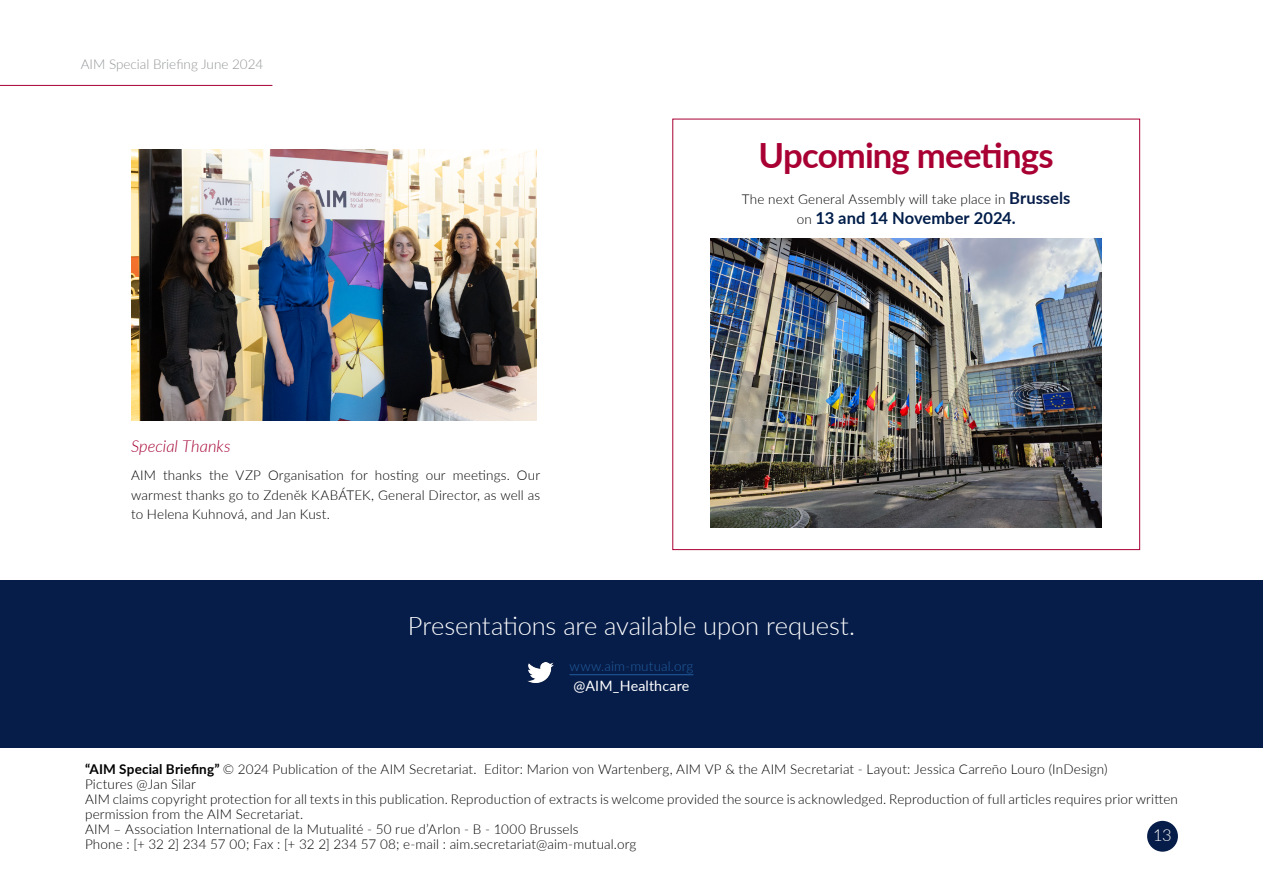
<style>
.page{position:relative;width:1263px;height:893px;background:#fff}
.page>*{position:absolute;margin:0;border:0;box-sizing:border-box;transform-origin:0 0}
.t1{font:700 34.65px "Lato";letter-spacing:-.025em;color:#a90034}
.t2{font:300 25.5px "Lato";letter-spacing:-.01em;color:#fff}
.t3{font:700 16.5px "Lato";letter-spacing:.005em;color:#001d4a}
.t4{font:italic 300 16.5px "Lato";letter-spacing:.005em;color:#a50034}
.t5{font:300 16.5px "Lato";color:#fff}
.t6{font:14.25px "Lato";letter-spacing:.01em;color:#fff}
.t7{font:300 13.5px/15px "Lato";letter-spacing:.01em;color:#000;text-align:justify}
.t8{font:300 13.5px "Lato";color:#939598}
.t9{font:300 13.5px "Lato";letter-spacing:.01em;color:#215e9e}
.s1{font-weight:700;font-size:16.5px;color:#071d49}
.s2{font-weight:300;font-size:13.5px;color:#000}
.s3{font-weight:700}
</style>
<div class="page">
<div style="left:1147px;top:821px;width:31px;height:31px;background:#071d49;border-radius:50%"></div>
<hr style="left:0;top:85px;width:272px;height:1px;background:#a90034">
<div style="left:0;top:580px;width:1263px;height:168px;background:#071d49"></div>
<hr style="left:569px;top:674px;width:124px;height:1px;background:#215e9e">
<img style="left:527px;top:662px;width:26px;height:21px">
<img style="left:710px;top:239px;width:392px;height:289px">
<img style="left:131px;top:150px;width:406px;height:270px">
<p class="t8" style="left:81px;top:55px;width:184px">AIM Special Briefing June 2024</p>
<p class="t4" style="left:131px;top:435px;width:101px">Special Thanks</p>
<p class="t7" style="left:131px;top:465px;width:411px;line-height:19.5px">AIM thanks the VZP Organisation for hosting our meetings. Our warmest thanks go to Zdeněk KABÁTEK, General Director, as well as to Helena Kuhnová, and Jan Kust.</p>
<h1 class="t1" style="left:758px;top:130px;width:297px">Upcoming meetings</h1>
<p class="t7" style="left:742px;top:192px;width:330px">The next General Assembly will take place in <span class="s1">Brussels</span></p>
<p class="t3" style="left:797px;top:206px;width:221px"><span class="s2">on</span> 13 and 14 November 2024.</p>
<h2 class="t2" style="left:408px;top:609px;width:448px">Presentations are available upon request.</h2>
<p class="t9" style="left:569px;top:657px;width:125px">www.aim-mutual.org</p>
<p class="t6" style="left:573px;top:676px;width:117px">@AIM_Healthcare</p>
<p class="t7" style="left:85px;top:761px;width:1094px;text-align:left"><span class="s3">“AIM Special Briefing”</span> © 2024 Publication of the AIM Secretariat. Editor: Marion von Wartenberg, AIM VP &amp; the AIM Secretariat - Layout: Jessica Carreño Louro (InDesign)<br>Pictures @Jan Silar<br>AIM claims copyright protection for all texts in this publication. Reproduction of extracts is welcome provided the source is acknowledged. Reproduction of full articles requires prior written permission from the AIM Secretariat.<br>AIM – Association International de la Mutualité - 50 rue d’Arlon - B - 1000 Brussels<br>Phone : [+ 32 2] 234 57 00; Fax : [+ 32 2] 234 57 08; e-mail : aim.secretariat@aim-mutual.org</p>
<p class="t5" style="left:1153px;top:824px;width:20px">13</p>
</div>
